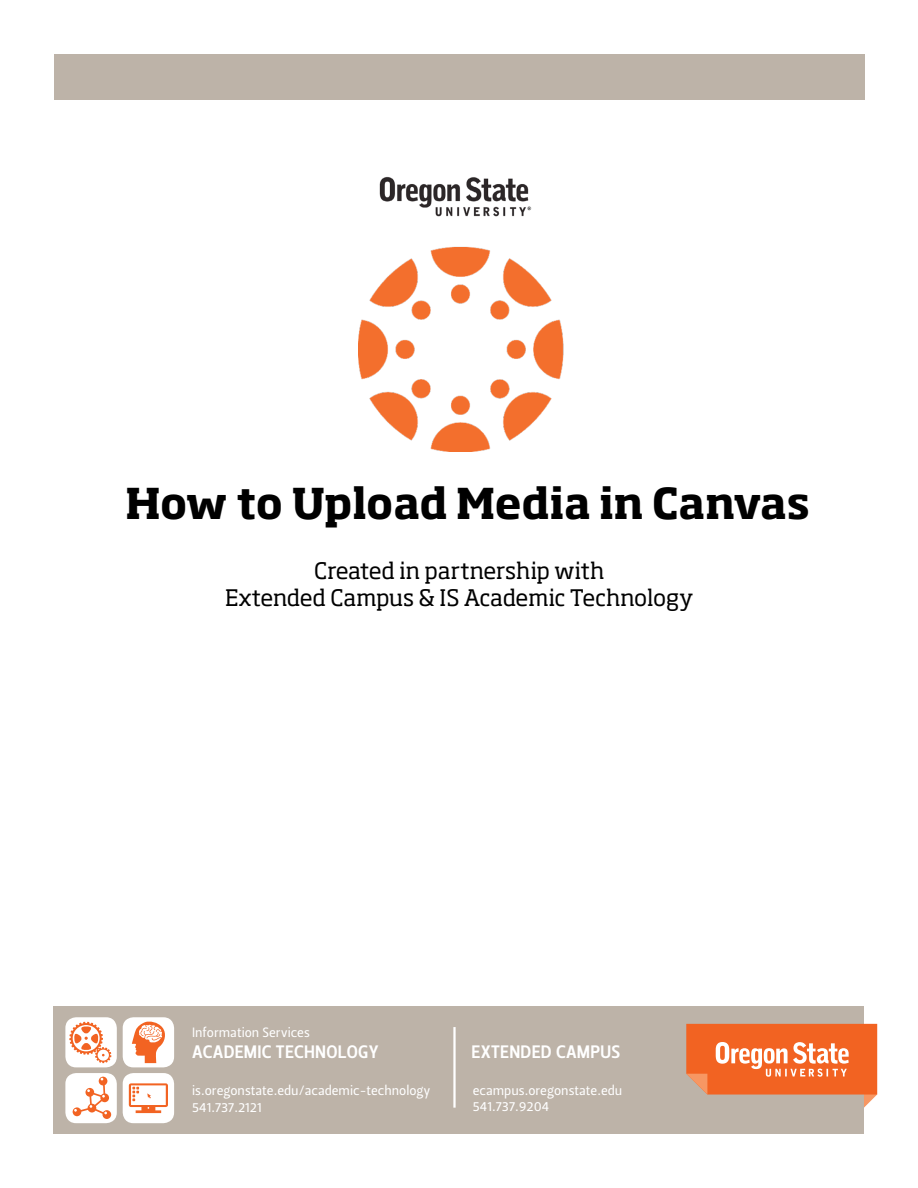
<style>
.page{position:relative;width:918px;height:1188px;background:#fff}
.page>*{position:absolute;margin:0;border:0;box-sizing:border-box;transform-origin:0 0}
.t1{font:700 42px "Soho Std";letter-spacing:-.01em;color:#000}
.t2{font:22.5px/27px "Soho Std";color:#000;text-align:center}
.t3{font:18px "Leitura Sans Grot 3";letter-spacing:.015em;color:#fff}
.t4{font:13.5px/16.2px "Leitura Sans Grot 2";color:#fff}
</style>
<div class="page">
<div style="left:53px;top:1007px;width:811px;height:127px;background:#bdb3a8"></div>
<div style="left:65px;top:1073px;width:52px;height:50px;background:#fff;border-radius:11px"></div>
<div style="left:123px;top:1073px;width:51px;height:50px;background:#fff;border-radius:11px"></div>
<div style="left:65px;top:1017px;width:52px;height:50px;background:#fff;border-radius:11px"></div>
<div style="left:123px;top:1017px;width:51px;height:50px;background:#fff;border-radius:11px"></div>
<svg style="left:132px;top:1021px;width:33px;height:42px"></svg>
<svg style="left:73px;top:1077px;width:38px;height:42px"></svg>
<svg style="left:129px;top:1083px;width:39px;height:30px"></svg>
<div style="left:54px;top:54px;width:811px;height:45px;background:#bdb3a8"></div>
<svg style="left:686px;top:1024px;width:191px;height:84px"></svg>
<svg style="left:69px;top:1022px;width:42px;height:41px"></svg>
<img style="left:359px;top:247px;width:204px;height:204px">
<hr style="left:453px;top:1027px;width:3px;height:81px;background:#fff">
<img style="left:379px;top:176px;width:153px;height:41px">
<h1 class="t1" style="left:126px;top:476px;width:686px">How to Upload Media in Canvas</h1>
<h2 class="t2" style="left:225px;top:557px;width:470px">Created in partnership with<br>Extended Campus &amp; IS Academic Technology</h2>
<p class="t4" style="left:192px;top:1024px;width:119px">Information Services</p>
<h3 class="t3" style="left:192px;top:1040px;width:188px">ACADEMIC TECHNOLOGY</h3>
<p class="t4" style="left:192px;top:1083px;width:240px">is.oregonstate.edu/academic-technology<br>541.737.2121</p>
<h3 class="t3" style="left:472px;top:1040px;width:150px">EXTENDED CAMPUS</h3>
<p class="t4" style="left:473px;top:1082px;width:151px">ecampus.oregonstate.edu<br>541.737.9204</p>
</div>
